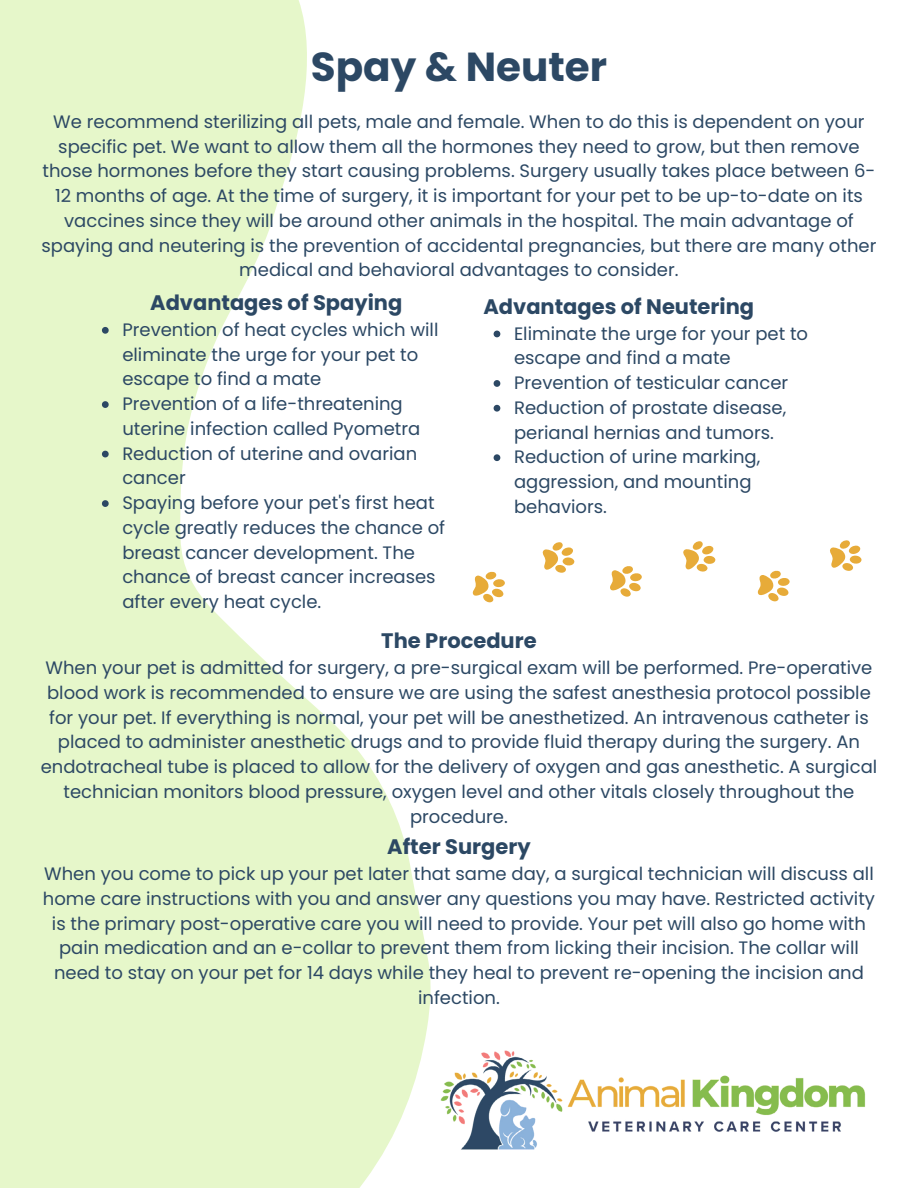
<style>
.page{position:relative;width:918px;height:1188px;background:#fff}
.page>*{position:absolute;margin:0;border:0;box-sizing:border-box;transform-origin:0 0}
.t1{font:700 40.5px "Poppins";color:#2c4864}
.t2{font:700 21px "Poppins";color:#2c4864}
.t3{font:18px/24.8px "Poppins";color:#2c4864;text-align:center}
</style>
<div class="page">
<img style="left:440px;top:1050px;width:426px;height:100px">
<svg style="left:0;top:0;width:431px;height:1188px;fill:#e6f7ca"></svg>
<svg style="left:758px;top:570px;width:32px;height:32px"></svg>
<svg style="left:543px;top:542px;width:32px;height:31px"></svg>
<svg style="left:472px;top:571px;width:33px;height:32px"></svg>
<svg style="left:683px;top:541px;width:33px;height:31px"></svg>
<svg style="left:610px;top:566px;width:32px;height:31px"></svg>
<svg style="left:830px;top:540px;width:32px;height:31px"></svg>
<svg style="left:494px;top:331px;width:6px;height:6px"></svg>
<svg style="left:494px;top:380px;width:6px;height:7px"></svg>
<svg style="left:494px;top:405px;width:6px;height:7px"></svg>
<svg style="left:494px;top:454px;width:6px;height:7px"></svg>
<svg style="left:102px;top:327px;width:7px;height:7px"></svg>
<svg style="left:102px;top:401px;width:7px;height:7px"></svg>
<svg style="left:102px;top:451px;width:7px;height:6px"></svg>
<svg style="left:102px;top:500px;width:7px;height:7px"></svg>
<h1 class="t1" style="left:311px;top:43px;width:298px">Spay &amp; Neuter</h1>
<p class="t3" style="left:42px;top:109px;width:836px">We recommend sterilizing all pets, male and female. When to do this is dependent on your specific pet. We want to allow them all the hormones they need to grow, but then remove those hormones before they start causing problems. Surgery usually takes place between 6- 12 months of age. At the time of surgery, it is important for your pet to be up-to-date on its vaccines since they will be around other animals in the hospital. The main advantage of spaying and neutering is the prevention of accidental pregnancies, but there are many other medical and behavioral advantages to consider.</p>
<p class="t2" style="left:483px;top:294px;width:272px">Advantages of Neutering</p>
<p class="t3" style="left:514px;top:321px;width:296px;text-align:left">Eliminate the urge for your pet to escape and find a mate<br>Prevention of testicular cancer<br>Reduction of prostate disease, perianal hernias and tumors.<br>Reduction of urine marking, aggression, and mounting behaviors.</p>
<p class="t2" style="left:150px;top:291px;width:254px">Advantages of Spaying</p>
<p class="t3" style="left:122px;top:317px;width:324px;text-align:left">Prevention of heat cycles which will eliminate the urge for your pet to escape to find a mate<br>Prevention of a life-threatening uterine infection called Pyometra<br>Reduction of uterine and ovarian cancer<br>Spaying before your pet's first heat cycle greatly reduces the chance of breast cancer development. The chance of breast cancer increases after every heat cycle.</p>
<p class="t2" style="left:381px;top:629px;width:157px">The Procedure</p>
<p class="t3" style="left:41px;top:656px;width:838px">When your pet is admitted for surgery, a pre-surgical exam will be performed. Pre-operative blood work is recommended to ensure we are using the safest anesthesia protocol possible for your pet. If everything is normal, your pet will be anesthetized. An intravenous catheter is placed to administer anesthetic drugs and to provide fluid therapy during the surgery. An endotracheal tube is placed to allow for the delivery of oxygen and gas anesthetic. A surgical technician monitors blood pressure, oxygen level and other vitals closely throughout the procedure.</p>
<p class="t2" style="left:387px;top:835px;width:145px">After Surgery</p>
<p class="t3" style="left:43px;top:861px;width:834px">When you come to pick up your pet later that same day, a surgical technician will discuss all home care instructions with you and answer any questions you may have. Restricted activity is the primary post-operative care you will need to provide. Your pet will also go home with pain medication and an e-collar to prevent them from licking their incision. The collar will need to stay on your pet for 14 days while they heal to prevent re-opening the incision and infection.</p>
</div>
